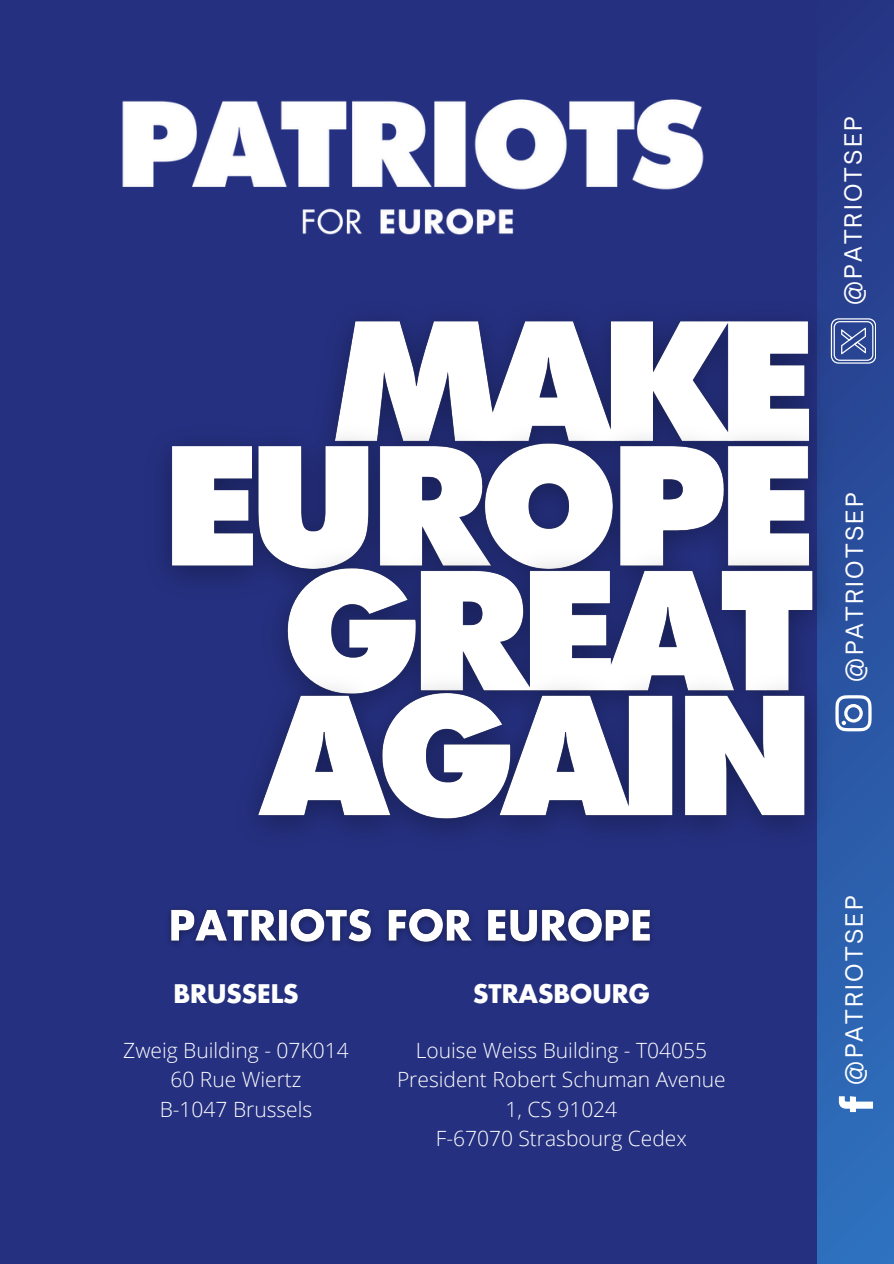
<style>
.page{position:relative;width:894px;height:1264px;background:#fff}
.page>*{position:absolute;margin:0;border:0;box-sizing:border-box;transform-origin:0 0}
.t1{font:700 24.9px "Futura";color:#fff}
.t2{font:22.8px "Open Sauce One";letter-spacing:.095em;color:#fff}
.t3{font:300 21px/29.2px "Open Sans";color:#fff;text-align:center}
</style>
<div class="page">
<div style="left:0;top:0;width:893px;height:1263px;background:#253080"></div>
<div style="left:816px;top:0;width:77px;height:1263px;background:linear-gradient(to bottom,#253383,#2f72bf)"></div>
<svg style="left:838px;top:1096px;width:34px;height:16px"></svg>
<svg style="left:856px;top:695px;width:15px;height:36px"></svg>
<svg style="left:856px;top:318px;width:19px;height:45px"></svg>
<img style="left:122px;top:99px;width:582px;height:136px">
<img style="left:169px;top:908px;width:482px;height:38px">
<img style="left:163px;top:280px;width:693px;height:587px">
<h3 class="t1" style="left:173px;top:982px;width:127px">BRUSSELS</h3>
<h3 class="t1" style="left:473px;top:982px;width:178px">STRASBOURG</h3>
<p class="t3" style="left:123px;top:1035px;width:227px">Zweig Building - 07K014</p>
<p class="t3" style="left:170px;top:1064px;width:133px">60 Rue Wiertz</p>
<p class="t3" style="left:160px;top:1093px;width:154px">B-1047 Brussels</p>
<p class="t3" style="left:415px;top:1035px;width:293px">Louise Weiss Building - T04055</p>
<p class="t3" style="left:397px;top:1064px;width:330px">President Robert Schuman Avenue<br>1, CS 91024</p>
<p class="t3" style="left:435px;top:1123px;width:252px">F-67070 Strasbourg Cedex</p>
<p class="t2" style="left:838px;top:305px;width:190px;rotate:-90deg">@PATRIOTSEP</p>
<p class="t2" style="left:840px;top:681px;width:190px;rotate:-90deg">@PATRIOTSEP</p>
<p class="t2" style="left:839px;top:1084px;width:190px;rotate:-90deg">@PATRIOTSEP</p>
</div>
